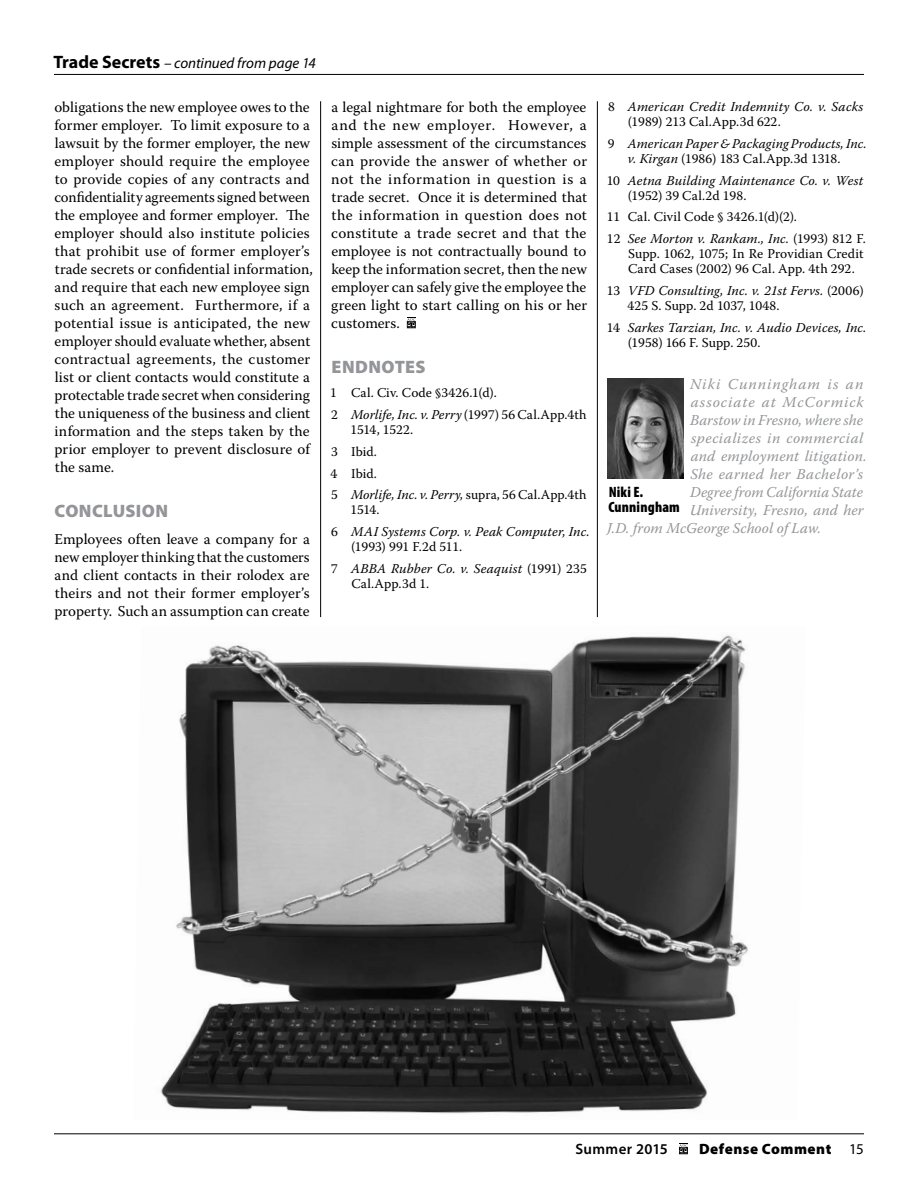
<style>
.page{position:relative;width:918px;height:1188px;background:#fff}
.page>*{position:absolute;margin:0;border:0;box-sizing:border-box;transform-origin:0 0}
.ADC_article_headings{font:900 18px "Myriad Pro";letter-spacing:.02em;color:#939598}
.ADC_article_text{font:15px/18px "Warnock Pro";letter-spacing:.005em;color:#000;text-align:justify}
.ADC_endnotes{font:italic 15px "Warnock Pro";letter-spacing:.015em;color:#939598}
.ADC_endnotes-2{font:italic 15px "Warnock Pro";letter-spacing:.06em;color:#939598}
.t1{font:italic 15px "Myriad Pro";color:#000}
.ADC_endnotes-3{font:italic 15px "Warnock Pro";letter-spacing:-.005em;color:#939598}
.t2{font:900 15px "Myriad Pro";letter-spacing:.035em;color:#000}
.t3{font:900 condensed 15px/15px "Myriad Pro";letter-spacing:.015em;color:#000}
.t4{font:600 15px "Myriad Pro";letter-spacing:.025em;color:#000}
.ADC_endnotes-4{font:italic 13.5px/15px "Warnock Pro";letter-spacing:.01em;color:#000}
.ADC_endnotes-5{font:13.5px/15px "Warnock Pro";letter-spacing:.01em;color:#000}
.s1{font-weight:700;font-style:normal;font-size:18px}
.s2{font-style:italic}
.s3{font-style:normal}
.s4{font-weight:400}
</style>
<div class="page">
<hr style="left:54px;top:1134px;width:810px;height:1px;background:#000">
<svg style="left:679px;top:1143px;width:9px;height:11px"></svg>
<hr style="left:54px;top:74px;width:810px;height:1px;background:#000">
<svg style="left:407px;top:317px;width:9px;height:11px"></svg>
<img style="left:608px;top:378px;width:76px;height:101px">
<hr style="left:320px;top:101px;width:1px;height:516px;background:#000">
<hr style="left:597px;top:101px;width:1px;height:516px;background:#000">
<img style="left:161px;top:635px;width:587px;height:479px">
<p class="t1" style="left:54px;top:53px;width:264px"><span class="s1">Trade Secrets</span> – continued from page 14</p>
<p class="ADC_article_text" style="left:54px;top:98px;width:260px;text-align:left">obligations the new employee owes to the former employer. To limit exposure to a lawsuit by the former employer, the new employer should require the employee to provide copies of any contracts and confidentiality agreements signed between the employee and former employer. The employer should also institute policies that prohibit use of former employer’s trade secrets or confidential information, and require that each new employee sign such an agreement. Furthermore, if a potential issue is anticipated, the new employer should evaluate whether, absent contractual agreements, the customer list or client contacts would constitute a protectable trade secret when considering the uniqueness of the business and client information and the steps taken by the prior employer to prevent disclosure of the same.</p>
<p class="ADC_article_headings" style="left:55px;top:501px;width:115px">CONCLUSION</p>
<p class="ADC_article_text" style="left:54px;top:530px;width:257px">Employees often leave a company for a new employer thinking that the customers and client contacts in their rolodex are theirs and not their former employer’s property. Such an assumption can create</p>
<p class="ADC_article_text" style="left:331px;top:98px;width:257px">a legal nightmare for both the employee and the new employer. However, a simple assessment of the circumstances can provide the answer of whether or not the information in question is a trade secret. Once it is determined that the information in question does not constitute a trade secret and that the employee is not contractually bound to keep the information secret, then the new employer can safely give the employee the green light to start calling on his or her customers.</p>
<p class="ADC_article_headings" style="left:332px;top:357px;width:96px">ENDNOTES</p>
<p class="ADC_endnotes-5" style="left:330px;top:385px;width:168px">1 Cal. Civ. Code §3426.1(d).</p>
<p class="ADC_endnotes-5" style="left:350px;top:407px;width:238px;text-indent:-19px">2 <span class="s2">Morlife, Inc. v. Perry</span> (1997) 56 Cal.App.4th<br>1514, 1522.</p>
<p class="ADC_endnotes-5" style="left:331px;top:444px;width:47px">3 Ibid.</p>
<p class="ADC_endnotes-5" style="left:330px;top:465px;width:48px">4 Ibid.</p>
<p class="ADC_endnotes-5" style="left:350px;top:487px;width:238px;text-indent:-19px">5 <span class="s2">Morlife, Inc. v. Perry,</span> supra, 56 Cal.App.4th<br>1514.</p>
<p class="ADC_endnotes-4" style="left:351px;top:524px;width:240px;text-indent:-20px"><span class="s3">6</span> MAI Systems Corp. v. Peak Computer, Inc. <span class="s3">(1993) 991 F.2d 511.</span></p>
<p class="ADC_endnotes-4" style="left:351px;top:561px;width:237px;text-indent:-20px"><span class="s3">7</span> ABBA Rubber Co. v. Seaquist <span class="s3">(1991) 235<br>Cal.App.3d 1.</span></p>
<p class="ADC_endnotes-4" style="left:628px;top:99px;width:237px;text-indent:-20px"><span class="s3">8</span> American Credit Indemnity Co. v. Sacks <span class="s3">(1989) 213 Cal.App.3d 622.</span></p>
<p class="ADC_endnotes-4" style="left:608px;top:136px;width:260px;text-align:center"><span class="s3">9</span> American Paper &amp; Packaging Products, Inc. v. Kirgan <span class="s3">(1986) 183 Cal.App.3d 1318.</span></p>
<p class="ADC_endnotes-4" style="left:628px;top:173px;width:237px;text-indent:-21px"><span class="s3">10</span> Aetna Building Maintenance Co. v. West <span class="s3">(1952) 39 Cal.2d 198.</span></p>
<p class="ADC_endnotes-5" style="left:607px;top:209px;width:192px">11 Cal. Civil Code § 3426.1(d)(2).</p>
<p class="ADC_endnotes-5" style="left:628px;top:231px;width:239px;text-indent:-21px">12 <span class="s2">See Morton v. Rankam., Inc.</span> (1993) 812 F.<br>Supp. 1062, 1075; In Re Providian Credit<br>Card Cases (2002) 96 Cal. App. 4th 292.</p>
<p class="ADC_endnotes-5" style="left:627px;top:283px;width:238px;text-indent:-21px">13 <span class="s2">VFD Consulting, Inc. v. 21st Fervs.</span> (2006)<br>425 S. Supp. 2d 1037, 1048.</p>
<p class="ADC_endnotes-4" style="left:628px;top:320px;width:240px;text-indent:-21px"><span class="s3">14</span> Sarkes Tarzian, Inc. v. Audio Devices, Inc. <span class="s3">(1958) 166 F. Supp. 250.</span></p>
<p class="ADC_endnotes-2" style="left:690px;top:375px;width:175px">Niki Cunningham is an</p>
<p class="ADC_endnotes-2" style="left:691px;top:393px;width:174px">associate at McCormick</p>
<p class="ADC_endnotes" style="left:690px;top:411px;width:174px">Barstow in Fresno, where she</p>
<p class="ADC_endnotes" style="left:691px;top:429px;width:174px">specializes in commercial</p>
<p class="ADC_endnotes" style="left:691px;top:447px;width:178px">and employment litigation.</p>
<p class="ADC_endnotes" style="left:690px;top:465px;width:174px">She earned her Bachelor’s</p>
<p class="ADC_endnotes-3" style="left:690px;top:483px;width:174px">Degree from California State</p>
<p class="ADC_endnotes" style="left:690px;top:501px;width:175px">University, Fresno, and her</p>
<p class="ADC_endnotes" style="left:607px;top:519px;width:215px">J.D. from McGeorge School of Law.</p>
<p class="t3" style="left:608px;top:485px;width:73px">Niki E.<br>Cunningham</p>
<p class="t4" style="left:575px;top:1140px;width:94px">Summer 2015</p>
<p class="t2" style="left:699px;top:1141px;width:166px">Defense Comment <span class="s4">15</span></p>
</div>
